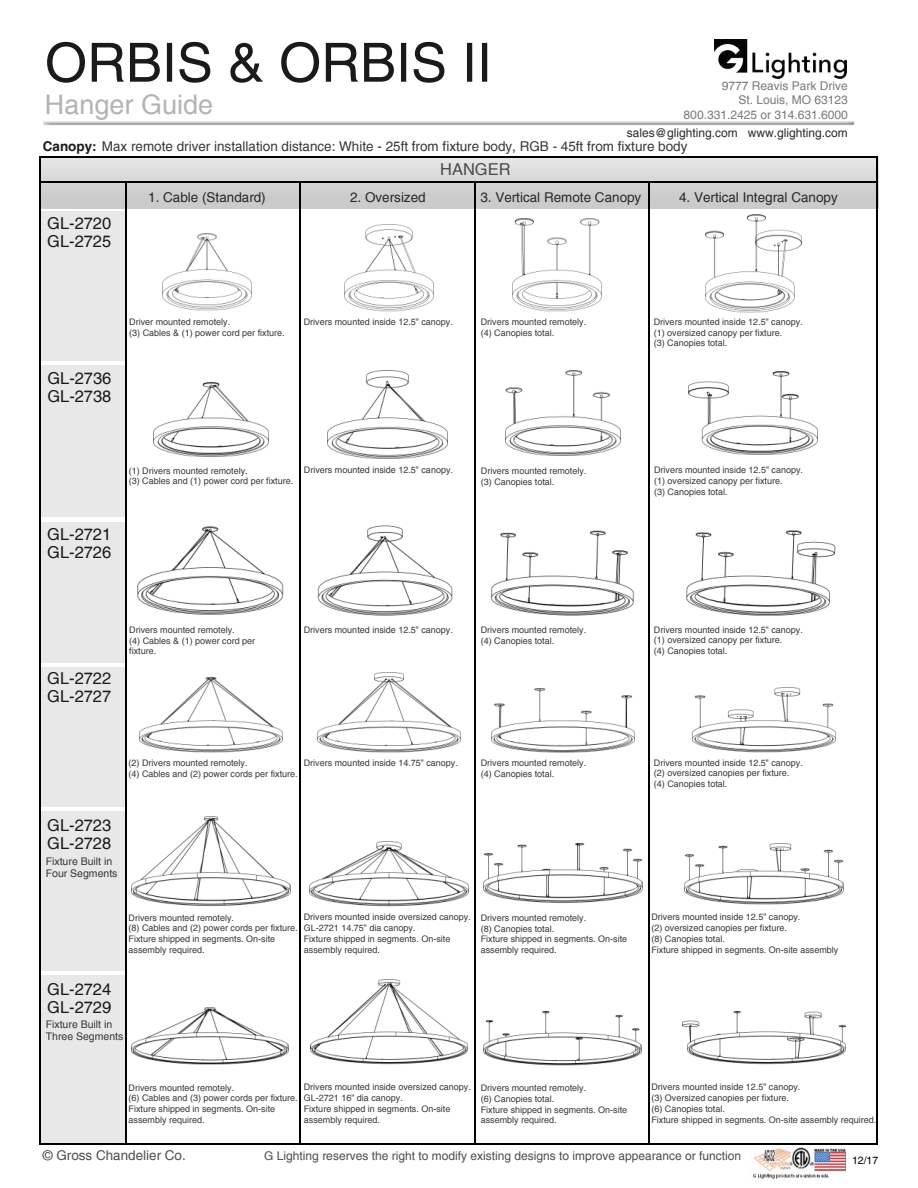
<style>
.page{position:relative;width:918px;height:1188px;background:#fff}
.page>*{position:absolute;margin:0;border:0;box-sizing:border-box;transform-origin:0 0}
.t1{font:54px "Helvetica";color:#1a1a1a}
.t2{font:27px "Helvetica";color:#b3b3b3}
.t3{font:16.5px/18px "Helvetica";color:#1a1a1a}
.t4{font:16.5px "Helvetica";color:#4c4c4c}
.t5{font:13.5px "Helvetica";color:#373737}
.t6{font:13.5px "Helvetica";color:#282828}
.t7{font:13.5px "Helvetica";color:#4c4c4c}
.t8{font:12px "Helvetica";color:#4c4c4c}
.t9{font:12px/14.4px "Helvetica";color:#797979;text-align:right}
.t10{font:12px "Helvetica";color:#292929}
.t11{font:10.5px/12.6px "Helvetica";color:#373737}
.t12{font:10.5px "Helvetica";color:#000}
.t13{font:9px/10.8px "Helvetica";color:#373737}
.s1{font-weight:700;color:#1a1a1a}
</style>
<div class="page">
<img style="left:752px;top:1148px;width:93px;height:31px">
<div style="left:40px;top:211px;width:85px;height:149px;background:#e8e8e8"></div>
<div style="left:40px;top:366px;width:85px;height:151px;background:#e8e8e8"></div>
<div style="left:40px;top:667px;width:85px;height:139px;background:#e8e8e8"></div>
<div style="left:40px;top:811px;width:85px;height:159px;background:#e8e8e8"></div>
<div style="left:40px;top:975px;width:85px;height:169px;background:#e8e8e8"></div>
<img style="left:40px;top:157px;width:837px;height:51px">
<hr style="left:125px;top:181px;width:1px;height:963px;background:#000">
<hr style="left:299px;top:181px;width:2px;height:963px;background:#000">
<hr style="left:475px;top:181px;width:1px;height:963px;background:#000">
<hr style="left:648px;top:181px;width:2px;height:963px;background:#000">
<hr style="left:39px;top:181px;width:838px;height:1px;background:#000">
<hr style="left:39px;top:156px;width:839px;height:1px;background:#000">
<hr style="left:39px;top:156px;width:1px;height:989px;background:#000">
<img style="left:137px;top:526px;width:146px;height:89px">
<img style="left:317px;top:525px;width:136px;height:91px">
<hr style="left:40px;top:1144px;width:837px;height:1px;background:#000">
<img style="left:683px;top:1011px;width:162px;height:54px">
<img style="left:484px;top:1012px;width:157px;height:53px">
<img style="left:310px;top:980px;width:157px;height:84px">
<img style="left:131px;top:1007px;width:157px;height:57px">
<img style="left:132px;top:817px;width:159px;height:89px">
<img style="left:309px;top:841px;width:159px;height:65px">
<img style="left:483px;top:843px;width:159px;height:60px">
<img style="left:684px;top:843px;width:159px;height:61px">
<img style="left:505px;top:371px;width:115px;height:84px">
<img style="left:689px;top:371px;width:128px;height:84px">
<img style="left:328px;top:371px;width:119px;height:87px">
<img style="left:154px;top:383px;width:115px;height:74px">
<hr style="left:877px;top:156px;width:1px;height:989px;background:#000">
<img style="left:490px;top:531px;width:144px;height:85px">
<img style="left:686px;top:530px;width:150px;height:86px">
<img style="left:317px;top:672px;width:143px;height:80px">
<img style="left:491px;top:689px;width:143px;height:63px">
<img style="left:692px;top:687px;width:143px;height:65px">
<img style="left:140px;top:678px;width:143px;height:74px">
<img style="left:163px;top:233px;width:88px;height:78px">
<img style="left:344px;top:225px;width:89px;height:86px">
<img style="left:512px;top:219px;width:89px;height:92px">
<img style="left:705px;top:214px;width:96px;height:99px">
<img style="left:715px;top:40px;width:131px;height:39px">
<h1 class="t1" style="left:45px;top:31px;width:449px">ORBIS &amp; ORBIS II</h1>
<h2 class="t2" style="left:45px;top:89px;width:170px">Hanger Guide</h2>
<h3 class="t9" style="left:684px;top:78px;width:166px">9777 Reavis Park Drive<br>St. Louis, MO 63123<br>800.331.2425 or 314.631.6000</h3>
<h3 class="t10" style="left:627px;top:125px;width:222px">sales@glighting.com www.glighting.com</h3>
<h3 class="t5" style="left:43px;top:138px;width:646px"><span class="s1">Canopy:</span> Max remote driver installation distance: White - 25ft from fixture body, RGB - 45ft from fixture body</h3>
<h3 class="t4" style="left:440px;top:159px;width:72px">HANGER</h3>
<h3 class="t3" style="left:47px;top:215px;width:65px">GL-2720<br>GL-2725</h3>
<h3 class="t6" style="left:148px;top:190px;width:119px">1. Cable (Standard)</h3>
<h3 class="t6" style="left:480px;top:190px;width:163px">3. Vertical Remote Canopy</h3>
<h3 class="t6" style="left:679px;top:190px;width:160px">4. Vertical Integral Canopy</h3>
<h3 class="t6" style="left:350px;top:190px;width:77px">2. Oversized</h3>
<h3 class="t3" style="left:47px;top:369px;width:65px">GL-2736<br>GL-2738</h3>
<p class="t13" style="left:129px;top:317px;width:157px">Driver mounted remotely.<br>(3) Cables &amp; (1) power cord per fixture.</p>
<p class="t13" style="left:654px;top:316px;width:151px">Drivers mounted inside 12.5” canopy. (1) oversized canopy per fixture.<br>(3) Canopies total.</p>
<p class="t13" style="left:304px;top:316px;width:151px">Drivers mounted inside 12.5” canopy.</p>
<p class="t13" style="left:481px;top:317px;width:107px">Drivers mounted remotely. (4) Canopies total.</p>
<h3 class="t3" style="left:47px;top:525px;width:65px">GL-2721<br>GL-2726</h3>
<p class="t13" style="left:129px;top:465px;width:166px">(1) Drivers mounted remotely.<br>(3) Cables and (1) power cord per fixture.</p>
<p class="t13" style="left:654px;top:465px;width:151px">Drivers mounted inside 12.5” canopy. (1) oversized canopy per fixture.<br>(3) Canopies total.</p>
<p class="t13" style="left:304px;top:465px;width:151px">Drivers mounted inside 12.5” canopy.</p>
<p class="t13" style="left:481px;top:465px;width:107px">Drivers mounted remotely. (3) Canopies total.</p>
<h3 class="t3" style="left:47px;top:670px;width:65px">GL-2722<br>GL-2727</h3>
<p class="t13" style="left:129px;top:624px;width:128px">Drivers mounted remotely.<br>(4) Cables &amp; (1) power cord per fixture.</p>
<p class="t13" style="left:654px;top:624px;width:151px">Drivers mounted inside 12.5” canopy. (1) oversized canopy per fixture.<br>(4) Canopies total.</p>
<p class="t13" style="left:304px;top:624px;width:151px">Drivers mounted inside 12.5” canopy.</p>
<p class="t13" style="left:481px;top:625px;width:107px">Drivers mounted remotely. (4) Canopies total.</p>
<h3 class="t3" style="left:47px;top:816px;width:65px">GL-2723<br>GL-2728</h3>
<p class="t11" style="left:46px;top:855px;width:73px">Fixture Built in<br>Four Segments</p>
<p class="t13" style="left:129px;top:757px;width:171px">(2) Drivers mounted remotely.<br>(4) Cables and (2) power cords per fixture.</p>
<p class="t13" style="left:654px;top:757px;width:151px">Drivers mounted inside 12.5” canopy. (2) oversized canopies per fixture.<br>(4) Canopies total.</p>
<p class="t13" style="left:304px;top:757px;width:156px">Drivers mounted inside 14.75” canopy.</p>
<p class="t13" style="left:481px;top:758px;width:107px">Drivers mounted remotely. (4) Canopies total.</p>
<h3 class="t3" style="left:47px;top:981px;width:65px">GL-2724<br>GL-2729</h3>
<p class="t13" style="left:304px;top:912px;width:169px">Drivers mounted inside oversized canopy.<br>GL-2721 14.75” dia canopy.<br>Fixture shipped in segments. On-site assembly required.</p>
<p class="t13" style="left:129px;top:912px;width:171px">Drivers mounted remotely.<br>(8) Cables and (2) power cords per fixture.<br>Fixture shipped in segments. On-site assembly required.</p>
<p class="t13" style="left:651px;top:912px;width:189px">Drivers mounted inside 12.5” canopy.<br>(2) oversized canopies per fixture.<br>(8) Canopies total.<br>Fixture shipped in segments. On-site assembly</p>
<p class="t13" style="left:481px;top:912px;width:148px">Drivers mounted remotely.<br>(8) Canopies total.<br>Fixture shipped in segments. On-site assembly required.</p>
<p class="t11" style="left:46px;top:1018px;width:79px">Fixture Built in<br>Three Segments</p>
<p class="t13" style="left:304px;top:1082px;width:169px">Drivers mounted inside oversized canopy.<br>GL-2721 16” dia canopy.<br>Fixture shipped in segments. On-site assembly required.</p>
<p class="t13" style="left:129px;top:1082px;width:171px">Drivers mounted remotely.<br>(6) Cables and (3) power cords per fixture.<br>Fixture shipped in segments. On-site assembly required.</p>
<p class="t13" style="left:651px;top:1082px;width:227px">Drivers mounted inside 12.5” canopy.<br>(3) Oversized canopies per fixture.<br>(6) Canopies total.<br>Fixture shipped in segments. On-site assembly required.</p>
<p class="t13" style="left:481px;top:1082px;width:148px">Drivers mounted remotely.<br>(6) Canopies total.<br>Fixture shipped in segments. On-site assembly required.</p>
<h3 class="t7" style="left:43px;top:1148px;width:144px">© Gross Chandelier Co.</h3>
<h3 class="t8" style="left:264px;top:1149px;width:478px">G Lighting reserves the right to modify existing designs to improve appearance or function</h3>
<p class="t12" style="left:852px;top:1154px;width:28px">12/17</p>
</div>
